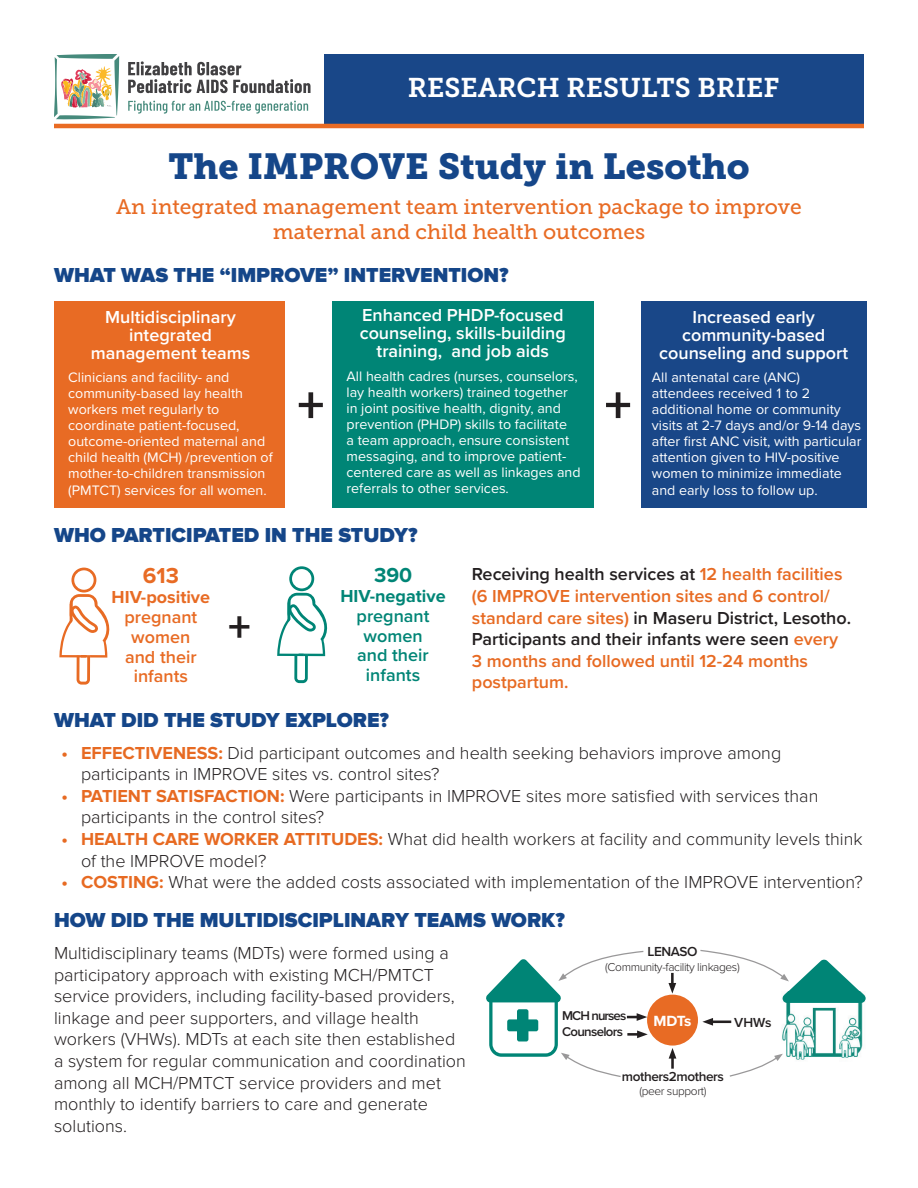
<style>
.page{position:relative;width:918px;height:1188px;background:#fff}
.page>*{position:absolute;margin:0;border:0;box-sizing:border-box;transform-origin:0 0}
.t1{font:700 54px "Proxima Nova";color:#231f20}
.t2{font:700 45px "Proxima Nova";color:#231f20}
.t3{font:36px "Museo Slab 900";color:#154689}
.t4{font:27px "Museo Slab 700";color:#fff}
.t5{font:700 22.5px "Proxima Nova";color:#e86b24}
.t6{font:900 21px "Proxima Nova";color:#154689}
.t7{font:21px "Museo Slab 500";color:#e86b24}
.t8{font:700 21px "Proxima Nova";color:#008576}
.t9{font:300 18px/21.6px "Proxima Nova";color:#231f20}
.t10{font:600 18px/21.6px "Proxima Nova";color:#e76a22}
.t11{font:600 18px/18px "Proxima Nova";color:#fff;text-align:center}
.t12{font:600 18px/19.8px "Proxima Nova";color:#e86b24;text-align:center}
.t13{font:600 18px/19.8px "Proxima Nova";color:#008576;text-align:center}
.t14{font:700 18px "Proxima Nova";color:#e86b24}
.t15{font:700 18px "Proxima Nova";color:#008576}
.t16{font:700 15.3px "Proxima Nova";color:#fff}
.t17{font:14.25px/16px "Proxima Nova";color:#fff}
.t18{font:600 13.65px "Proxima Nova";letter-spacing:-.03em;color:#231f20}
.t19{font:600 13.2px "Proxima Nova";letter-spacing:-.05em;color:#231f20}
.t20{font:600 13.2px "Proxima Nova";letter-spacing:-.07em;color:#231f20}
.t21{font:300 11.85px "Proxima Nova";letter-spacing:-.03em;color:#231f20}
.s1{color:#231f20}
.s2{font-weight:700;color:#e76a22}
</style>
<div class="page">
<svg style="left:128px;top:101px;width:180px;height:13px"></svg>
<svg style="left:128px;top:61px;width:183px;height:32px"></svg>
<svg style="left:54px;top:54px;width:65px;height:65px"></svg>
<div style="left:324px;top:54px;width:540px;height:73px;background:#194788"></div>
<div style="left:54px;top:301px;width:230px;height:207px;background:#e86b24"></div>
<div style="left:332px;top:302px;width:261px;height:206px;background:#008576"></div>
<div style="left:641px;top:302px;width:226px;height:206px;background:#194788"></div>
<svg style="left:277px;top:566px;width:51px;height:117px"></svg>
<svg style="left:59px;top:568px;width:51px;height:117px"></svg>
<img style="left:782px;top:1003px;width:81px;height:57px">
<div style="left:647px;top:995px;width:51px;height:51px;background:#e86b24;border-radius:50%"></div>
<hr style="left:711px;top:1021px;width:20px;height:2px;background:#231f20">
<svg style="left:702px;top:1018px;width:11px;height:8px"></svg>
<svg style="left:668px;top:973px;width:8px;height:21px"></svg>
<svg style="left:669px;top:1048px;width:7px;height:21px"></svg>
<svg style="left:700px;top:950px;width:166px;height:53px"></svg>
<svg style="left:729px;top:1054px;width:54px;height:23px"></svg>
<svg style="left:486px;top:950px;width:162px;height:127px"></svg>
<hr style="left:54px;top:124px;width:810px;height:4px;background:#e96b24">
<p class="t4" style="left:408px;top:72px;width:373px">RESEARCH RESULTS BRIEF</p>
<p class="t3" style="left:168px;top:145px;width:583px">The IMPROVE Study in Lesotho</p>
<p class="t7" style="left:116px;top:195px;width:687px">An integrated management team intervention package to improve</p>
<p class="t7" style="left:273px;top:220px;width:374px">maternal and child health outcomes</p>
<p class="t6" style="left:54px;top:263px;width:456px">WHAT WAS THE “IMPROVE” INTERVENTION?</p>
<p class="t11" style="left:105px;top:307px;width:132px">Multidisciplinary</p>
<p class="t11" style="left:129px;top:325px;width:84px">integrated</p>
<p class="t11" style="left:91px;top:343px;width:161px">management teams</p>
<p class="t17" style="left:68px;top:369px;width:206px">Clinicians and facility- and community-based lay health workers met regularly to coordinate patient-focused, outcome-oriented maternal and child health (MCH) /prevention of mother-to-children transmission (PMTCT) services for all women.</p>
<p class="t1" style="left:297px;top:374px;width:29px">+</p>
<p class="t11" style="left:362px;top:306px;width:203px">Enhanced PHDP-focused</p>
<p class="t11" style="left:360px;top:324px;width:208px">counseling, skills-building training, and job aids</p>
<p class="t17" style="left:347px;top:368px;width:236px">All health cadres (nurses, counselors, lay health workers) trained together in joint positive health, dignity, and prevention (PHDP) skills to facilitate<br>a team approach, ensure consistent messaging, and to improve patient&shy;centered care as well as linkages and referrals to other services.</p>
<p class="t6" style="left:54px;top:523px;width:365px">WHO PARTICIPATED IN THE STUDY?</p>
<p class="t1" style="left:604px;top:374px;width:29px">+</p>
<p class="t11" style="left:692px;top:307px;width:124px">Increased early</p>
<p class="t11" style="left:682px;top:325px;width:145px">community-based</p>
<p class="t11" style="left:659px;top:343px;width:190px">counseling and support</p>
<p class="t17" style="left:652px;top:369px;width:211px">All antenatal care (ANC) attendees received 1 to 2 additional home or community visits at 2-7 days and/or 9-14 days after first ANC visit, with particular attention given to HIV-positive women to minimize immediate and early loss to follow up.</p>
<p class="t5" style="left:143px;top:563px;width:38px">613</p>
<p class="t14" style="left:112px;top:587px;width:100px">HIV-positive</p>
<p class="t12" style="left:124px;top:607px;width:74px">pregnant women</p>
<p class="t12" style="left:125px;top:646px;width:73px">and their</p>
<p class="t12" style="left:134px;top:666px;width:56px">infants</p>
<p class="t2" style="left:228px;top:601px;width:24px">+</p>
<p class="t8" style="left:374px;top:563px;width:40px">390</p>
<p class="t15" style="left:340px;top:586px;width:107px">HIV-negative</p>
<p class="t13" style="left:357px;top:605px;width:74px">pregnant women</p>
<p class="t13" style="left:357px;top:645px;width:73px">and their</p>
<p class="t13" style="left:366px;top:665px;width:56px">infants</p>
<p class="t6" style="left:54px;top:707px;width:337px">WHAT DID THE STUDY EXPLORE?</p>
<p class="t10" style="left:472px;top:563px;width:381px"><span class="s1">Receiving health services at</span> 12 health facilities (6 IMPROVE intervention sites and 6 control/ standard care sites) <span class="s1">in Maseru District, Lesotho.</span></p>
<p class="t10" style="left:472px;top:628px;width:368px"><span class="s1">Participants and their infants were seen</span> every<br>3 months and followed until 12-24 months postpartum.</p>
<p class="t9" style="left:81px;top:742px;width:702px;text-indent:-20px"><span class="s2">• EFFECTIVENESS:</span> Did participant outcomes and health seeking behaviors improve among participants in IMPROVE sites vs. control sites?</p>
<p class="t9" style="left:81px;top:785px;width:739px;text-indent:-20px"><span class="s2">• PATIENT SATISFACTION:</span> Were participants in IMPROVE sites more satisfied with services than participants in the control sites?</p>
<p class="t9" style="left:81px;top:828px;width:783px;text-indent:-20px"><span class="s2">• HEALTH CARE WORKER ATTITUDES:</span> What did health workers at facility and community levels think of the IMPROVE model?</p>
<p class="t9" style="left:62px;top:872px;width:803px"><span class="s2">• COSTING:</span> What were the added costs associated with implementation of the IMPROVE intervention?</p>
<p class="t6" style="left:54px;top:908px;width:512px">HOW DID THE MULTIDISCIPLINARY TEAMS WORK?</p>
<p class="t9" style="left:54px;top:942px;width:396px">Multidisciplinary teams (MDTs) were formed using a participatory approach with existing MCH/PMTCT</p>
<p class="t9" style="left:54px;top:986px;width:402px">service providers, including facility-based providers, linkage and peer supporters, and village health</p>
<p class="t9" style="left:54px;top:1029px;width:413px">workers (VHWs). MDTs at each site then established a system for regular communication and coordination among all MCH/PMTCT service providers and met monthly to identify barriers to care and generate solutions.</p>
<p class="t18" style="left:647px;top:942px;width:52px">LENASO</p>
<p class="t21" style="left:605px;top:960px;width:136px">(Community-facility linkages)</p>
<p class="t20" style="left:562px;top:1006px;width:66px">MCH nurses</p>
<p class="t19" style="left:562px;top:1022px;width:62px">Counselors</p>
<p class="t16" style="left:653px;top:1012px;width:40px">MDTs</p>
<p class="t18" style="left:734px;top:1013px;width:39px">VHWs</p>
<p class="t18" style="left:622px;top:1066px;width:104px">mothers2mothers</p>
<p class="t21" style="left:639px;top:1084px;width:68px">(peer support)</p>
</div>
